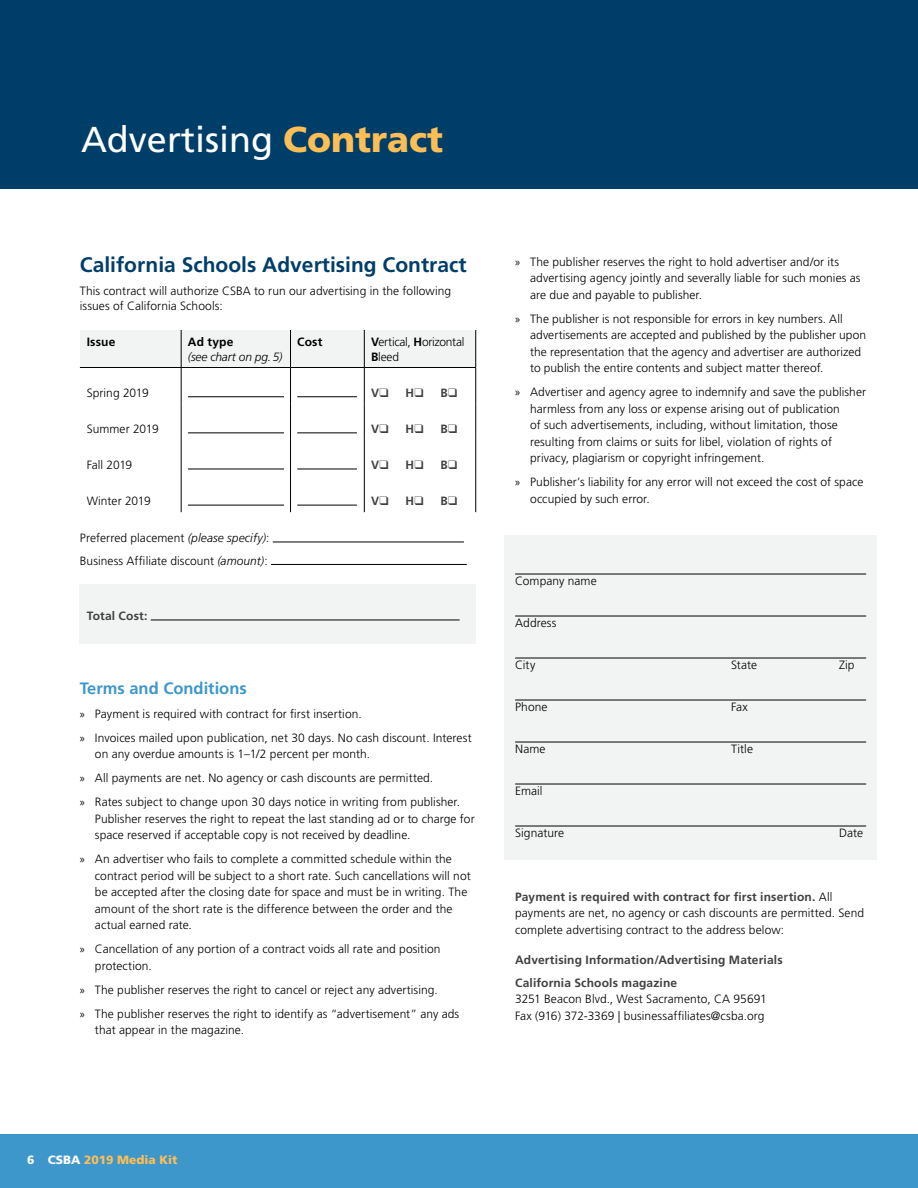
<style>
.page{position:relative;width:918px;height:1188px;background:#fff}
.page>*{position:absolute;margin:0;border:0;box-sizing:border-box;transform-origin:0 0}
.t1{font:36px "Frutiger LT Std";color:#fff}
.t2{font:700 21px "Frutiger LT Std";color:#003e6a}
.t3{font:700 16.5px "Frutiger LT Std";color:#3e97cb}
.t4{font:300 12px/16.5px "Frutiger LT Std";letter-spacing:.005em;color:#000}
.t5{font:700 12px/23.2px "Frutiger LT Std";letter-spacing:.015em;color:#414042}
.t6{font:300 12px/15px "Frutiger LT Std";letter-spacing:-.02em;color:#000}
.t7{font:900 12px "Frutiger LT Std";color:#fdbe56}
.t8{font:italic 300 12px "Frutiger LT Std";letter-spacing:-.015em;color:#000}
.t9{font:700 12px "Frutiger LT Std";letter-spacing:.015em;color:#000}
.t10{font:300 12px "Frutiger LT Std";letter-spacing:-.015em;color:#000}
.s1{font-weight:900;color:#fdbe56}
.s2{font-weight:700}
.s3{font-style:italic}
.s4{font-family:"Myriad Pro";font-weight:400}
.s5{font-weight:700;color:#414042}
.s6{color:#fff}
</style>
<div class="page">
<div style="left:0;top:1134px;width:918px;height:54px;background:#3e97cb"></div>
<div style="left:0;top:0;width:918px;height:189px;background:#003e6a"></div>
<div style="left:80px;top:584px;width:396px;height:59px;background:#f2f4f4"></div>
<svg style="left:80px;top:330px;width:395px;height:74px"></svg>
<hr style="left:181px;top:330px;width:1px;height:37px;background:#000">
<hr style="left:181px;top:368px;width:1px;height:36px;background:#000">
<hr style="left:181px;top:404px;width:1px;height:36px;background:#000">
<hr style="left:181px;top:440px;width:1px;height:36px;background:#000">
<hr style="left:181px;top:476px;width:1px;height:36px;background:#000">
<hr style="left:290px;top:330px;width:1px;height:37px;background:#000">
<hr style="left:364px;top:330px;width:1px;height:37px;background:#000">
<hr style="left:475px;top:330px;width:1px;height:37px;background:#000">
<hr style="left:290px;top:368px;width:1px;height:36px;background:#000">
<hr style="left:364px;top:368px;width:1px;height:36px;background:#000">
<hr style="left:475px;top:368px;width:1px;height:36px;background:#000">
<hr style="left:290px;top:404px;width:1px;height:36px;background:#000">
<hr style="left:364px;top:404px;width:1px;height:36px;background:#000">
<hr style="left:475px;top:404px;width:1px;height:36px;background:#000">
<hr style="left:290px;top:440px;width:1px;height:36px;background:#000">
<hr style="left:364px;top:440px;width:1px;height:36px;background:#000">
<hr style="left:475px;top:440px;width:1px;height:36px;background:#000">
<hr style="left:290px;top:476px;width:1px;height:36px;background:#000">
<hr style="left:364px;top:476px;width:1px;height:36px;background:#000">
<hr style="left:475px;top:476px;width:1px;height:36px;background:#000">
<hr style="left:80px;top:367px;width:101px;height:1px;background:#000">
<hr style="left:181px;top:367px;width:110px;height:1px;background:#000">
<hr style="left:291px;top:367px;width:73px;height:1px;background:#000">
<hr style="left:364px;top:367px;width:112px;height:1px;background:#000">
<hr style="left:188px;top:396px;width:96px;height:1px;background:#000">
<hr style="left:297px;top:396px;width:60px;height:1px;background:#000">
<hr style="left:188px;top:433px;width:96px;height:1px;background:#000">
<hr style="left:297px;top:433px;width:60px;height:1px;background:#000">
<hr style="left:188px;top:469px;width:96px;height:1px;background:#000">
<hr style="left:297px;top:469px;width:60px;height:1px;background:#000">
<hr style="left:188px;top:505px;width:96px;height:1px;background:#000">
<hr style="left:297px;top:505px;width:60px;height:1px;background:#000">
<hr style="left:273px;top:542px;width:191px;height:1px;background:#000">
<hr style="left:271px;top:564px;width:196px;height:1px;background:#000">
<hr style="left:151px;top:620px;width:309px;height:1px;background:#000">
<div style="left:504px;top:536px;width:373px;height:72px;background:#f2f4f4"></div>
<hr style="left:515px;top:574px;width:351px;height:1px;background:#000">
<div style="left:504px;top:598px;width:373px;height:52px;background:#f2f4f4"></div>
<hr style="left:515px;top:616px;width:351px;height:1px;background:#000">
<div style="left:504px;top:640px;width:373px;height:52px;background:#f2f4f4"></div>
<hr style="left:515px;top:658px;width:351px;height:1px;background:#000">
<div style="left:504px;top:682px;width:373px;height:52px;background:#f2f4f4"></div>
<hr style="left:515px;top:700px;width:351px;height:1px;background:#000">
<div style="left:504px;top:724px;width:373px;height:52px;background:#f2f4f4"></div>
<hr style="left:515px;top:742px;width:351px;height:1px;background:#000">
<div style="left:504px;top:766px;width:373px;height:52px;background:#f2f4f4"></div>
<hr style="left:515px;top:784px;width:351px;height:1px;background:#000">
<div style="left:504px;top:808px;width:373px;height:52px;background:#f2f4f4"></div>
<hr style="left:515px;top:826px;width:351px;height:1px;background:#000">
<h1 class="t1" style="left:81px;top:118px;width:364px">Advertising <span class="s1">Contract</span></h1>
<h2 class="t2" style="left:80px;top:253px;width:388px">California Schools Advertising Contract</h2>
<p class="t4" style="left:80px;top:283px;width:373px;line-height:15px">This contract will authorize CSBA to run our advertising in the following issues of California Schools:</p>
<p class="t9" style="left:87px;top:335px;width:30px">Issue</p>
<p class="t9" style="left:188px;top:335px;width:47px">Ad type</p>
<p class="t8" style="left:188px;top:350px;width:96px">(see chart on pg. 5)</p>
<p class="t9" style="left:297px;top:335px;width:27px">Cost</p>
<p class="t6" style="left:371px;top:334px;width:95px"><span class="s2">V</span>ertical, <span class="s2">H</span>orizontal<br><span class="s2">B</span>leed</p>
<p class="t4" style="left:87px;top:385px;width:64px">Spring 2019</p>
<p class="t5" style="left:371px;top:381px;width:19px">V❑</p>
<p class="t5" style="left:405px;top:381px;width:20px">H❑</p>
<p class="t5" style="left:440px;top:381px;width:19px">B❑</p>
<p class="t4" style="left:87px;top:421px;width:74px">Summer 2019</p>
<p class="t5" style="left:371px;top:417px;width:19px">V❑</p>
<p class="t5" style="left:405px;top:417px;width:20px">H❑</p>
<p class="t5" style="left:440px;top:417px;width:19px">B❑</p>
<p class="t10" style="left:87px;top:458px;width:47px">Fall 2019</p>
<p class="t5" style="left:371px;top:454px;width:19px">V❑</p>
<p class="t5" style="left:405px;top:454px;width:20px">H❑</p>
<p class="t5" style="left:440px;top:454px;width:19px">B❑</p>
<p class="t4" style="left:87px;top:493px;width:66px">Winter 2019</p>
<p class="t5" style="left:371px;top:490px;width:19px">V❑</p>
<p class="t5" style="left:405px;top:490px;width:20px">H❑</p>
<p class="t5" style="left:440px;top:490px;width:19px">B❑</p>
<p class="t4" style="left:80px;top:527px;width:191px;line-height:22.5px">Preferred placement <span class="s3">(please specify)</span>:<br>Business Affiliate discount <span class="s3">(amount)</span>:</p>
<p class="t5" style="left:87px;top:604px;width:62px">Total Cost:</p>
<h3 class="t3" style="left:80px;top:678px;width:168px">Terms and Conditions</h3>
<p class="t4" style="left:80px;top:702px;width:393px;line-height:24px"><span class="s4">»</span> Payment is required with contract for first insertion.<br><span class="s4">»</span> Invoices mailed upon publication, net 30 days. No cash discount. Interest</p>
<p class="t4" style="left:80px;top:742px;width:382px;line-height:24px;text-indent:15px">on any overdue amounts is 1–1/2 percent per month.<br><span class="s4">»</span> All payments are net. No agency or cash discounts are permitted.<br><span class="s4">»</span> Rates subject to change upon 30 days notice in writing from publisher.</p>
<p class="t4" style="left:95px;top:810px;width:381px">Publisher reserves the right to repeat the last standing ad or to charge for space reserved if acceptable copy is not received by deadline.</p>
<p class="t4" style="left:95px;top:851px;width:377px;text-indent:-15px"><span class="s4">»</span> An advertiser who fails to complete a committed schedule within the contract period will be subject to a short rate. Such cancellations will not be accepted after the closing date for space and must be in writing. The amount of the short rate is the difference between the order and the actual earned rate.</p>
<p class="t4" style="left:95px;top:941px;width:347px;text-indent:-15px"><span class="s4">»</span> Cancellation of any portion of a contract voids all rate and position protection.</p>
<p class="t4" style="left:80px;top:978px;width:381px;line-height:24px"><span class="s4">»</span> The publisher reserves the right to cancel or reject any advertising.<br><span class="s4">»</span> The publisher reserves the right to identify as “advertisement” any ads</p>
<p class="t4" style="left:95px;top:1022px;width:151px">that appear in the magazine.</p>
<p class="t4" style="left:530px;top:253px;width:332px;text-indent:-15px"><span class="s4">»</span> The publisher reserves the right to hold advertiser and/or its advertising agency jointly and severally liable for such monies as are due and payable to publisher.</p>
<p class="t4" style="left:530px;top:310px;width:337px;text-indent:-15px"><span class="s4">»</span> The publisher is not responsible for errors in key numbers. All advertisements are accepted and published by the publisher upon the representation that the agency and advertiser are authorized to publish the entire contents and subject matter thereof.</p>
<p class="t4" style="left:530px;top:384px;width:337px;text-indent:-15px"><span class="s4">»</span> Advertiser and agency agree to indemnify and save the publisher harmless from any loss or expense arising out of publication<br>of such advertisements, including, without limitation, those resulting from claims or suits for libel, violation of rights of privacy, plagiarism or copyright infringement.</p>
<p class="t4" style="left:530px;top:474px;width:335px;text-indent:-15px"><span class="s4">»</span> Publisher’s liability for any error will not exceed the cost of space occupied by such error.</p>
<p class="t4" style="left:515px;top:573px;width:83px">Company name</p>
<p class="t4" style="left:515px;top:615px;width:43px">Address</p>
<p class="t4" style="left:515px;top:657px;width:22px">City</p>
<p class="t4" style="left:731px;top:657px;width:28px">State</p>
<p class="t4" style="left:839px;top:657px;width:17px">Zip</p>
<p class="t4" style="left:515px;top:699px;width:34px">Phone</p>
<p class="t4" style="left:731px;top:699px;width:18px">Fax</p>
<p class="t4" style="left:515px;top:741px;width:32px">Name</p>
<p class="t4" style="left:731px;top:741px;width:23px">Title</p>
<p class="t4" style="left:515px;top:783px;width:29px">Email</p>
<p class="t4" style="left:515px;top:825px;width:51px">Signature</p>
<p class="t4" style="left:839px;top:825px;width:26px">Date</p>
<p class="t4" style="left:515px;top:889px;width:350px"><span class="s5">Payment is required with contract for first insertion.</span> All payments are net, no agency or cash discounts are permitted. Send complete advertising contract to the address below:</p>
<p class="t5" style="left:515px;top:948px;width:269px">Advertising Information/Advertising Materials<br>California Schools magazine</p>
<p class="t4" style="left:515px;top:991px;width:253px">3251 Beacon Blvd., West Sacramento, CA 95691<br>Fax (916) 372-3369 | businessaffiliates@csba.org</p>
<p class="t7" style="left:27px;top:1152px;width:152px"><span class="s6">6 CSBA</span> 2019 Media Kit</p>
</div>
